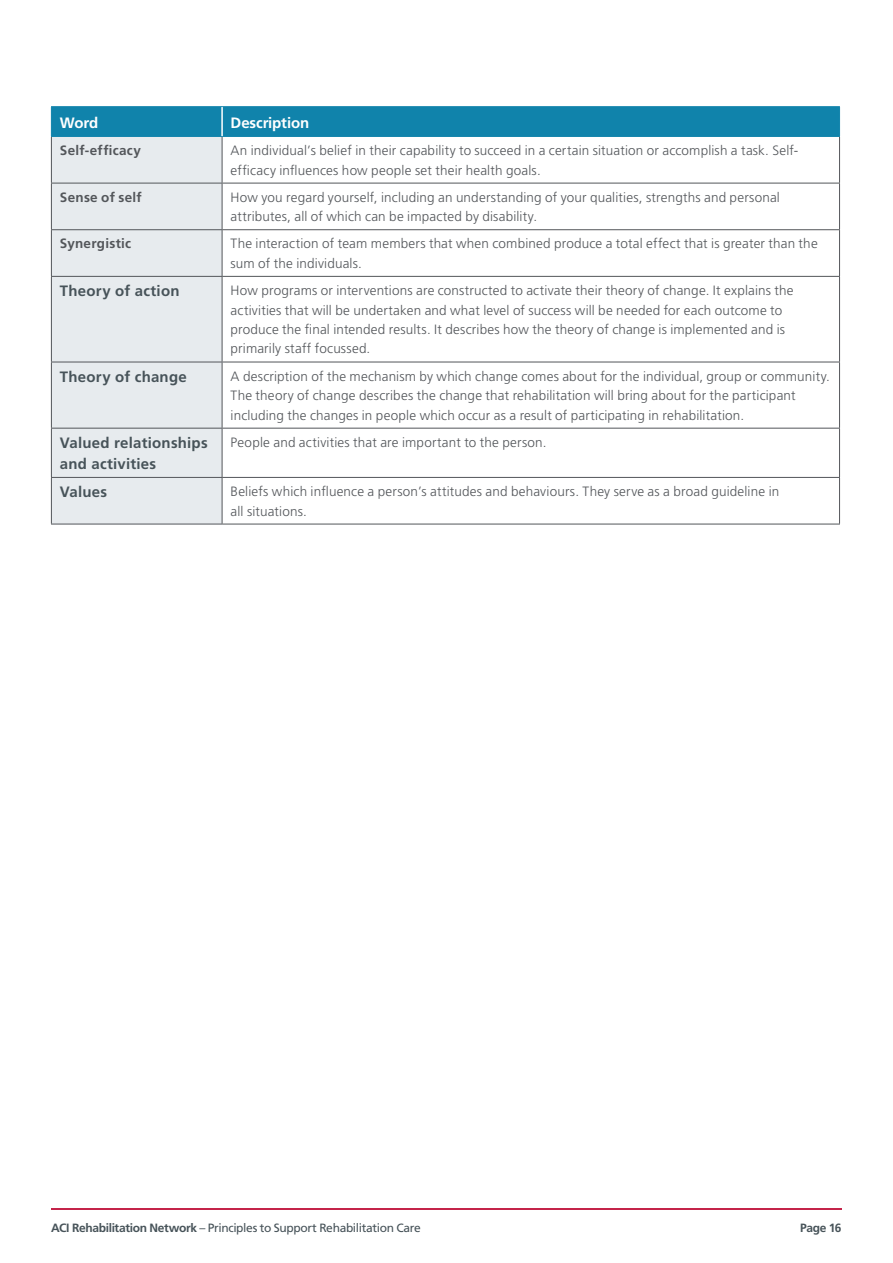
<style>
.page{position:relative;width:893px;height:1263px;background:#fff}
.page>*{position:absolute;margin:0;border:0;box-sizing:border-box;transform-origin:0 0}
.t1{font:700 15px/21px "Frutiger LT Std";letter-spacing:.015em;color:#475359}
.t2{font:700 15px "Frutiger LT Std";letter-spacing:-.01em;color:#fff}
.t3{font:300 13.5px/19.5px "Frutiger LT Std";letter-spacing:.015em;color:#53565a}
.t4{font:700 13.5px "Frutiger LT Std";letter-spacing:.02em;color:#53565a}
.t5{font:12px "Frutiger LT Std";letter-spacing:-.03em;color:#475359}
.t6{font:700 12px "Frutiger LT Std";letter-spacing:-.03em;color:#475359}
.s1{font-weight:700}
</style>
<div class="page">
<hr style="left:51px;top:1209px;width:791px;height:1px;background:#c4244a">
<div style="left:52px;top:137px;width:170px;height:387px;background:#e7ebee"></div>
<svg style="left:223px;top:182px;width:616px;height:342px"></svg>
<hr style="left:51px;top:183px;width:1px;height:46px;background:#53565a">
<hr style="left:222px;top:183px;width:1px;height:46px;background:#53565a">
<hr style="left:839px;top:183px;width:1px;height:46px;background:#53565a">
<hr style="left:51px;top:229px;width:171px;height:1px;background:#53565a">
<hr style="left:51px;top:230px;width:1px;height:46px;background:#53565a">
<hr style="left:222px;top:229px;width:618px;height:1px;background:#53565a">
<hr style="left:222px;top:230px;width:1px;height:46px;background:#53565a">
<hr style="left:839px;top:230px;width:1px;height:46px;background:#53565a">
<hr style="left:51px;top:276px;width:171px;height:1px;background:#53565a">
<hr style="left:51px;top:277px;width:1px;height:85px;background:#53565a">
<hr style="left:222px;top:276px;width:618px;height:1px;background:#53565a">
<hr style="left:222px;top:277px;width:1px;height:85px;background:#53565a">
<hr style="left:839px;top:277px;width:1px;height:85px;background:#53565a">
<hr style="left:51px;top:362px;width:171px;height:1px;background:#53565a">
<hr style="left:51px;top:362px;width:1px;height:66px;background:#53565a">
<hr style="left:222px;top:362px;width:618px;height:1px;background:#53565a">
<hr style="left:222px;top:362px;width:1px;height:66px;background:#53565a">
<hr style="left:839px;top:362px;width:1px;height:66px;background:#53565a">
<hr style="left:51px;top:428px;width:171px;height:1px;background:#53565a">
<hr style="left:51px;top:428px;width:1px;height:49px;background:#53565a">
<hr style="left:222px;top:428px;width:618px;height:1px;background:#53565a">
<hr style="left:222px;top:428px;width:1px;height:49px;background:#53565a">
<hr style="left:839px;top:428px;width:1px;height:49px;background:#53565a">
<hr style="left:51px;top:477px;width:171px;height:1px;background:#53565a">
<hr style="left:51px;top:478px;width:1px;height:46px;background:#53565a">
<hr style="left:222px;top:477px;width:618px;height:1px;background:#53565a">
<hr style="left:222px;top:478px;width:1px;height:46px;background:#53565a">
<hr style="left:839px;top:478px;width:1px;height:46px;background:#53565a">
<hr style="left:51px;top:524px;width:171px;height:1px;background:#53565a">
<hr style="left:222px;top:524px;width:618px;height:1px;background:#53565a">
<hr style="left:51px;top:137px;width:1px;height:46px;background:#53565a">
<hr style="left:222px;top:137px;width:1px;height:46px;background:#53565a">
<hr style="left:839px;top:137px;width:1px;height:46px;background:#53565a">
<hr style="left:51px;top:183px;width:171px;height:1px;background:#53565a">
<hr style="left:222px;top:183px;width:618px;height:1px;background:#53565a">
<hr style="left:51px;top:106px;width:171px;height:1px;background:#1083ab">
<hr style="left:222px;top:106px;width:618px;height:1px;background:#1083ab">
<div style="left:51px;top:107px;width:789px;height:29px;background:#1083ab"></div>
<hr style="left:51px;top:136px;width:171px;height:1px;background:#1083ab">
<hr style="left:222px;top:136px;width:618px;height:1px;background:#1083ab">
<hr style="left:221px;top:107px;width:2px;height:29px;background:#fff">
<p class="t2" style="left:60px;top:114px;width:40px">Word</p>
<p class="t2" style="left:231px;top:114px;width:80px">Description</p>
<p class="t4" style="left:60px;top:142px;width:82px">Self-efficacy</p>
<p class="t3" style="left:231px;top:141px;width:569px">An individual’s belief in their capability to succeed in a certain situation or accomplish a task. Self&shy;efficacy influences how people set their health goals.</p>
<p class="t4" style="left:60px;top:189px;width:83px">Sense of self</p>
<p class="t3" style="left:231px;top:187px;width:551px">How you regard yourself, including an understanding of your qualities, strengths and personal attributes, all of which can be impacted by disability.</p>
<p class="t4" style="left:60px;top:236px;width:73px">Synergistic</p>
<p class="t3" style="left:231px;top:234px;width:589px">The interaction of team members that when combined produce a total effect that is greater than the sum of the individuals.</p>
<p class="t1" style="left:60px;top:280px;width:121px">Theory of action</p>
<p class="t3" style="left:231px;top:281px;width:565px">How programs or interventions are constructed to activate their theory of change. It explains the activities that will be undertaken and what level of success will be needed for each outcome to produce the final intended results. It describes how the theory of change is implemented and is primarily staff focussed.</p>
<p class="t1" style="left:60px;top:366px;width:128px">Theory of change</p>
<p class="t3" style="left:231px;top:366px;width:601px">A description of the mechanism by which change comes about for the individual, group or community.<br>The theory of change describes the change that rehabilitation will bring about for the participant including the changes in people which occur as a result of participating in rehabilitation.</p>
<p class="t1" style="left:60px;top:432px;width:149px">Valued relationships and activities</p>
<p class="t3" style="left:231px;top:433px;width:317px">People and activities that are important to the person.</p>
<p class="t1" style="left:60px;top:481px;width:49px">Values</p>
<p class="t3" style="left:231px;top:482px;width:550px">Beliefs which influence a person’s attitudes and behaviours. They serve as a broad guideline in all situations.</p>
<p class="t5" style="left:51px;top:1221px;width:371px"><span class="s1">ACI Rehabilitation Network</span> – Principles to Support Rehabilitation Care</p>
<p class="t6" style="left:800px;top:1221px;width:43px">Page 16</p>
</div>
